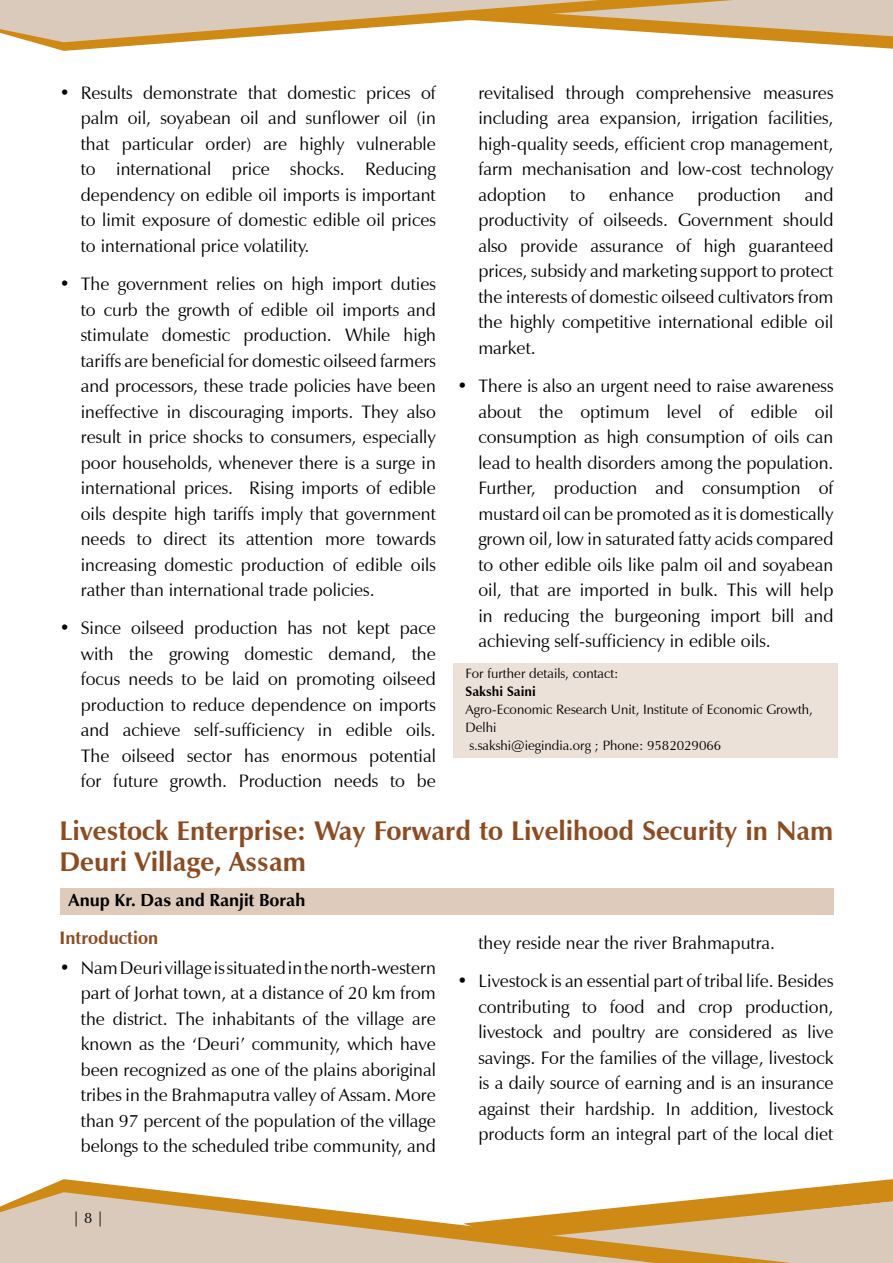
<style>
.page{position:relative;width:893px;height:1263px;background:#fff}
.page>*{position:absolute;margin:0;border:0;box-sizing:border-box;transform-origin:0 0}
.t1{font:700 27px/31px "Zapf Humanist 601 BT";color:#8d4b20}
.t2{font:18px/25.5px "Zapf Humanist 601 BT";color:#000;text-align:justify}
.t3{font:700 18px "Classico URW";color:#000}
.t4{font:700 18px "Zapf Humanist 601 BT";color:#8d4b20}
.t5{font:15px "Zapf Humanist 601 BT";color:#000}
.t6{font:13.5px/18px "Zapf Humanist 601 BT";color:#000}
.t7{font:700 13.5px "Zapf Humanist 601 BT";color:#000}
</style>
<div class="page">
<svg style="left:876px;top:1179px;width:17px;height:84px"></svg>
<svg style="left:34px;top:1179px;width:842px;height:84px"></svg>
<svg style="left:0;top:1192px;width:761px;height:71px;fill:#dacabb"></svg>
<svg style="left:0;top:0;width:893px;height:51px"></svg>
<div style="left:453px;top:663px;width:385px;height:22px;background:#ece1d8"></div>
<div style="left:453px;top:681px;width:385px;height:22px;background:#ece1d8"></div>
<div style="left:453px;top:699px;width:385px;height:40px;background:#ece1d8"></div>
<div style="left:453px;top:735px;width:385px;height:22px;background:#ece1d8"></div>
<div style="left:60px;top:888px;width:773px;height:27px;background:#dfcbbb"></div>
<p class="t2" style="left:81px;top:80px;width:357px;text-indent:-21px">• Results demonstrate that domestic prices of palm oil, soyabean oil and sunflower oil (in that particular order) are highly vulnerable to international price shocks. Reducing dependency on edible oil imports is important to limit exposure of domestic edible oil prices to international price volatility.</p>
<p class="t2" style="left:81px;top:271px;width:357px;text-indent:-21px">• The government relies on high import duties to curb the growth of edible oil imports and stimulate domestic production. While high tariffs are beneficial for domestic oilseed farmers and processors, these trade policies have been ineffective in discouraging imports. They also result in price shocks to consumers, especially poor households, whenever there is a surge in international prices. Rising imports of edible oils despite high tariffs imply that government needs to direct its attention more towards increasing domestic production of edible oils rather than international trade policies.</p>
<p class="t2" style="left:81px;top:615px;width:357px;text-indent:-21px">• Since oilseed production has not kept pace with the growing domestic demand, the focus needs to be laid on promoting oilseed production to reduce dependence on imports and achieve self-sufficiency in edible oils.<br>The oilseed sector has enormous potential for future growth. Production needs to be</p>
<p class="t2" style="left:478px;top:80px;width:357px">revitalised through comprehensive measures including area expansion, irrigation facilities, high-quality seeds, efficient crop management, farm mechanisation and low-cost technology adoption</p>
<p class="t2" style="left:478px;top:182px;width:357px;text-indent:326px">and productivity of oilseeds. Government should also provide assurance of high guaranteed prices, subsidy and marketing support to protect the interests of domestic oilseed cultivators from the highly competitive international edible oil market.</p>
<p class="t2" style="left:478px;top:373px;width:357px;text-indent:-21px">• There is also an urgent need to raise awareness about the optimum level of edible oil consumption as high consumption of oils can lead to health disorders among the population.<br>Further, production and consumption of mustard oil can be promoted as it is domestically grown oil, low in saturated fatty acids compared to other edible oils like palm oil and soyabean oil, that are imported in bulk. This will help in reducing the burgeoning import bill and achieving self-sufficiency in edible oils.</p>
<p class="t6" style="left:466px;top:664px;width:155px">For further details, contact:</p>
<p class="t7" style="left:466px;top:683px;width:72px">Sakshi Saini</p>
<p class="t6" style="left:466px;top:700px;width:349px">Agro-Economic Research Unit, Institute of Economic Growth,<br>Delhi<br>s.sakshi@iegindia.org ; Phone: 9582029066</p>
<p class="t2" style="left:570px;top:182px;width:17px">to</p>
<p class="t2" style="left:609px;top:182px;width:66px">enhance</p>
<p class="t2" style="left:698px;top:182px;width:85px">production</p>
<h1 class="t1" style="left:60px;top:815px;width:775px">Livestock Enterprise: Way Forward to Livelihood Security in Nam<br>Deuri Village, Assam</h1>
<p class="t3" style="left:68px;top:889px;width:239px">Anup Kr. Das and Ranjit Borah</p>
<p class="t4" style="left:60px;top:927px;width:100px">Introduction</p>
<p class="t2" style="left:81px;top:955px;width:357px;text-indent:-21px">• Nam Deuri village is situated in the north-western part of Jorhat town, at a distance of 20 km from the district. The inhabitants of the village are known as the ‘Deuri’ community, which have been recognized as one of the plains aboriginal tribes in the Brahmaputra valley of Assam. More than 97 percent of the population of the village belongs to the scheduled tribe community, and</p>
<p class="t2" style="left:478px;top:930px;width:298px">they reside near the river Brahmaputra.</p>
<p class="t2" style="left:478px;top:968px;width:357px;text-indent:-21px">• Livestock is an essential part of tribal life. Besides contributing to food and crop production, livestock and poultry are considered as live savings. For the families of the village, livestock is a daily source of earning and is an insurance against their hardship. In addition, livestock products form an integral part of the local diet</p>
<p class="t5" style="left:73px;top:1209px;width:33px">| 8 |</p>
</div>
